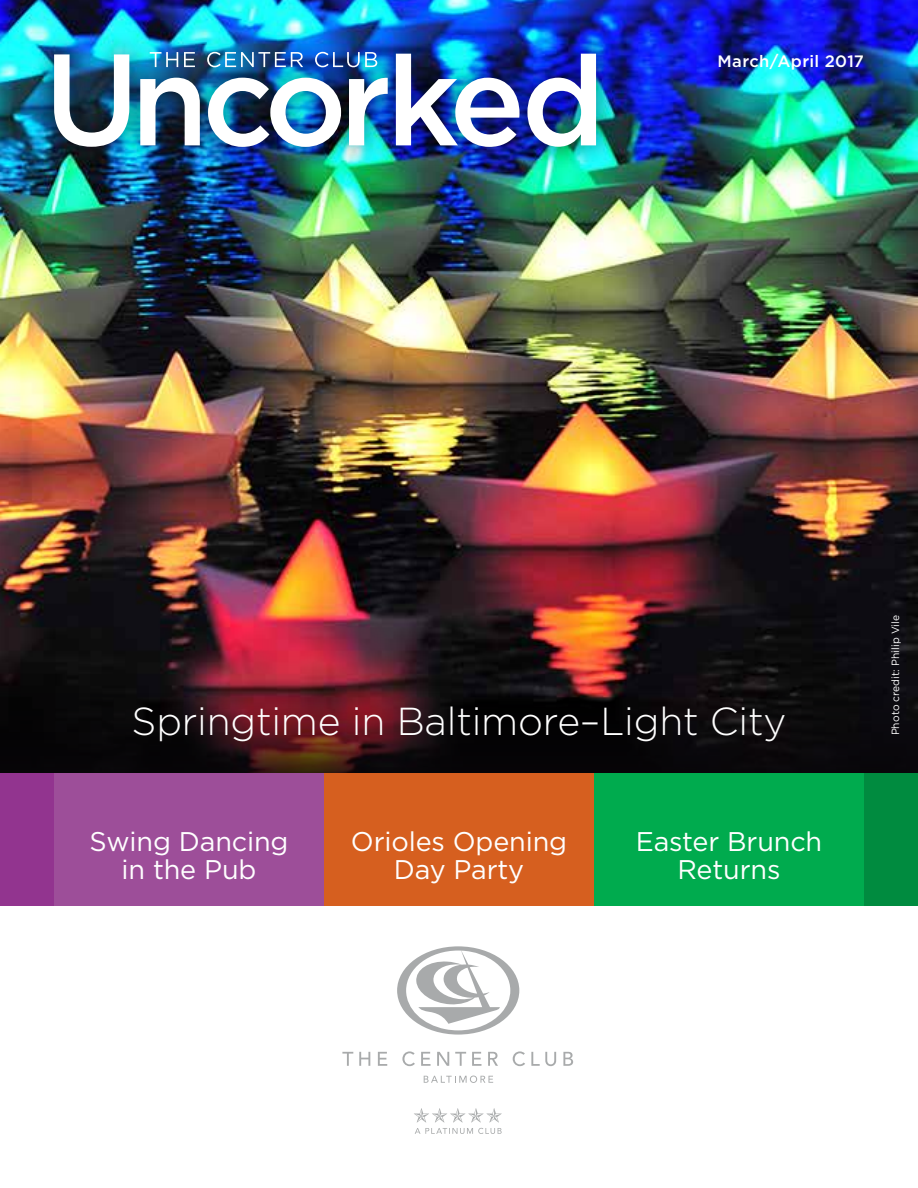
<style>
.page{position:relative;width:918px;height:1188px;background:#fff}
.page>*{position:absolute;margin:0;border:0;box-sizing:border-box;transform-origin:0 0}
.t1{font:300 39px "Gotham";letter-spacing:-.005em;color:#fff}
.t2{font:27px/28.5px "Gotham";letter-spacing:-.005em;color:#fff;text-align:center}
.t3{font:500 16.5px "Gotham";letter-spacing:.02em;color:#fff}
.t4{font:10.5px "Gotham";letter-spacing:.005em;color:#fff}
</style>
<div class="page">
<img style="left:0;top:0;width:918px;height:773px">
<svg style="left:397px;top:946px;width:122px;height:89px"></svg>
<svg style="left:342px;top:1052px;width:11px;height:14px"></svg>
<svg style="left:359px;top:1052px;width:11px;height:14px"></svg>
<svg style="left:378px;top:1052px;width:9px;height:14px"></svg>
<svg style="left:402px;top:1051px;width:13px;height:15px"></svg>
<svg style="left:421px;top:1052px;width:10px;height:14px"></svg>
<svg style="left:437px;top:1052px;width:12px;height:14px"></svg>
<svg style="left:455px;top:1052px;width:11px;height:14px"></svg>
<svg style="left:472px;top:1052px;width:9px;height:14px"></svg>
<svg style="left:488px;top:1052px;width:10px;height:14px"></svg>
<svg style="left:513px;top:1051px;width:12px;height:15px"></svg>
<svg style="left:531px;top:1052px;width:25px;height:14px"></svg>
<svg style="left:563px;top:1052px;width:10px;height:14px"></svg>
<svg style="left:424px;top:1076px;width:69px;height:7px"></svg>
<svg style="left:414px;top:1108px;width:88px;height:26px"></svg>
<div style="left:31px;top:29px;width:588px;height:140px;background:#000;opacity:.55"></div>
<img style="left:54px;top:54px;width:542px;height:93px">
<img style="left:150px;top:52px;width:227px;height:15px">
<div style="left:0;top:773px;width:140px;height:133px;background:#92348f"></div>
<div style="left:791px;top:773px;width:127px;height:133px;background:#008b3f"></div>
<div style="left:54px;top:773px;width:270px;height:133px;background:#9d4e99"></div>
<div style="left:324px;top:773px;width:270px;height:133px;background:#d65f1f"></div>
<div style="left:594px;top:773px;width:270px;height:133px;background:#00ab4e"></div>
<p class="t3" style="left:717px;top:51px;width:148px">March/April 2017</p>
<h1 class="t1" style="left:132px;top:696px;width:656px">Springtime in Baltimore–Light City</h1>
<p class="t2" style="left:90px;top:826px;width:200px">Swing Dancing in the Pub</p>
<p class="t2" style="left:351px;top:826px;width:218px">Orioles Opening<br>Day Party</p>
<p class="t2" style="left:636px;top:826px;width:188px">Easter Brunch<br>Returns</p>
<p class="t4" style="left:889px;top:735px;width:122px;rotate:-90deg">Photo credit: Philip Vile</p>
</div>
